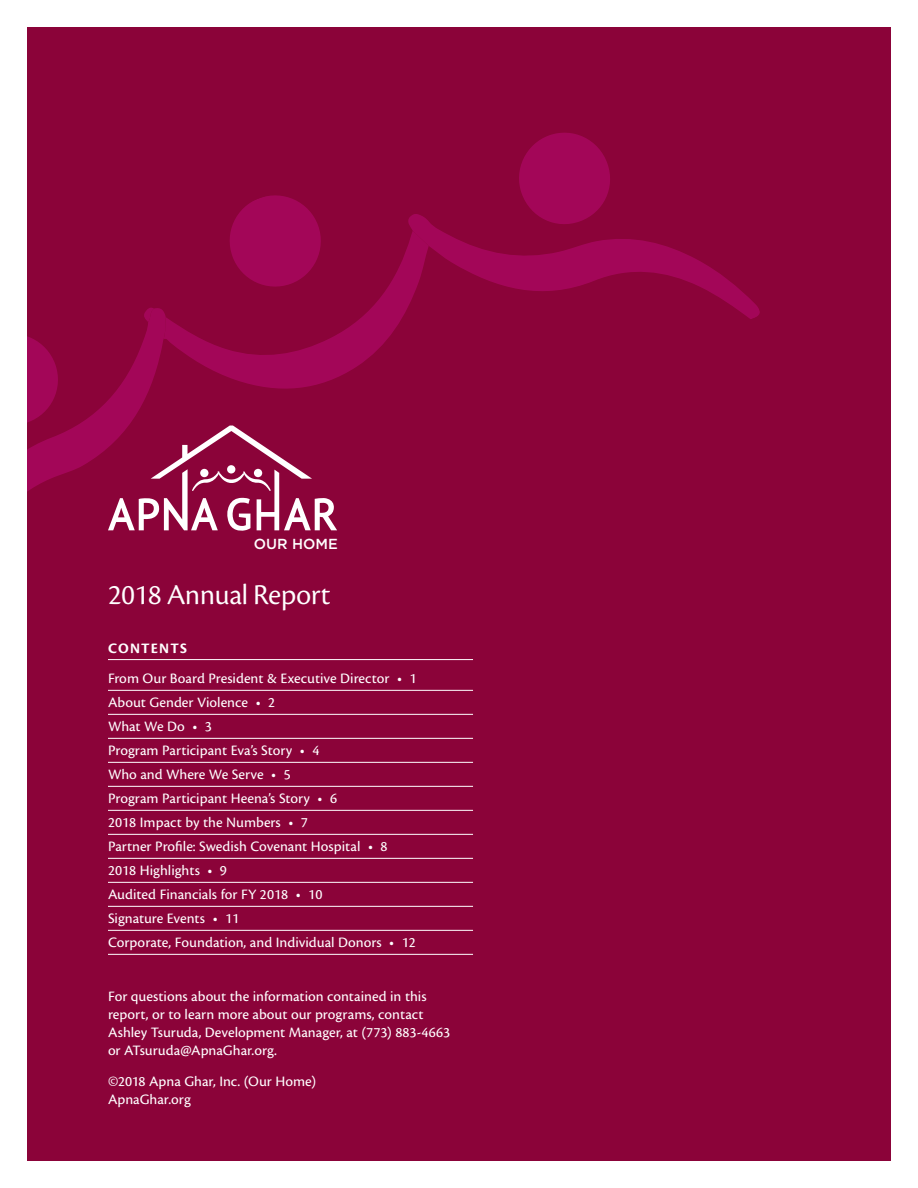
<style>
.page{position:relative;width:918px;height:1188px;background:#fff}
.page>*{position:absolute;margin:0;border:0;box-sizing:border-box;transform-origin:0 0}
.t1{font:30px "Cronos Pro Disp";color:#fff}
.small_text{font:15px/18px "Cronos Pro Capt";color:#fff}
.t2{font:700 15px "Cronos Pro";letter-spacing:.08em;color:#fff}
.t3{font:500 14.55px "Gotham";color:#fff}
</style>
<div class="page">
<div style="left:27px;top:27px;width:864px;height:1134px;background:#8b0339"></div>
<svg style="left:166px;top:426px;width:171px;height:105px"></svg>
<hr style="left:108px;top:659px;width:365px;height:1px;background:#fff">
<hr style="left:108px;top:690px;width:365px;height:1px;background:#fff">
<hr style="left:108px;top:714px;width:365px;height:1px;background:#fff">
<hr style="left:108px;top:738px;width:365px;height:1px;background:#fff">
<hr style="left:108px;top:762px;width:365px;height:1px;background:#fff">
<hr style="left:108px;top:786px;width:365px;height:1px;background:#fff">
<hr style="left:108px;top:810px;width:365px;height:1px;background:#fff">
<hr style="left:108px;top:834px;width:365px;height:1px;background:#fff">
<hr style="left:108px;top:858px;width:365px;height:1px;background:#fff">
<hr style="left:108px;top:882px;width:365px;height:1px;background:#fff">
<hr style="left:108px;top:906px;width:365px;height:1px;background:#fff">
<hr style="left:108px;top:930px;width:365px;height:1px;background:#fff">
<hr style="left:108px;top:954px;width:365px;height:1px;background:#fff">
<svg style="left:27px;top:308px;width:139px;height:223px"></svg>
<svg style="left:163px;top:133px;width:597px;height:261px"></svg>
<svg style="left:27px;top:328px;width:37px;height:103px"></svg>
<svg style="left:142px;top:308px;width:12px;height:14px"></svg>
<p class="t3" style="left:254px;top:536px;width:85px">OUR HOME</p>
<p class="t1" style="left:108px;top:577px;width:224px">2018 Annual Report</p>
<p class="t2" style="left:108px;top:639px;width:80px">CONTENTS</p>
<p class="small_text" style="left:108px;top:670px;width:310px">From Our Board President &amp; Executive Director • 1</p>
<p class="small_text" style="left:108px;top:694px;width:169px">About Gender Violence • 2</p>
<p class="small_text" style="left:108px;top:718px;width:105px">What We Do • 3</p>
<p class="small_text" style="left:108px;top:742px;width:213px">Program Participant Eva’s Story • 4</p>
<p class="small_text" style="left:108px;top:766px;width:184px">Who and Where We Serve • 5</p>
<p class="small_text" style="left:108px;top:790px;width:231px">Program Participant Heena’s Story • 6</p>
<p class="small_text" style="left:108px;top:814px;width:201px">2018 Impact by the Numbers • 7</p>
<p class="small_text" style="left:108px;top:838px;width:281px">Partner Profile: Swedish Covenant Hospital • 8</p>
<p class="small_text" style="left:108px;top:862px;width:121px">2018 Highlights • 9</p>
<p class="small_text" style="left:108px;top:886px;width:216px">Audited Financials for FY 2018 • 10</p>
<p class="small_text" style="left:108px;top:910px;width:133px">Signature Events • 11</p>
<p class="small_text" style="left:108px;top:934px;width:309px">Corporate, Foundation, and Individual Donors • 12</p>
<p class="small_text" style="left:108px;top:987px;width:344px">For questions about the information contained in this report, or to learn more about our programs, contact Ashley Tsuruda, Development Manager, at (773) 883-4663 or ATsuruda@ApnaGhar.org.</p>
<p class="small_text" style="left:108px;top:1073px;width:210px">©2018 Apna Ghar, Inc. (Our Home)<br>ApnaGhar.org</p>
</div>
